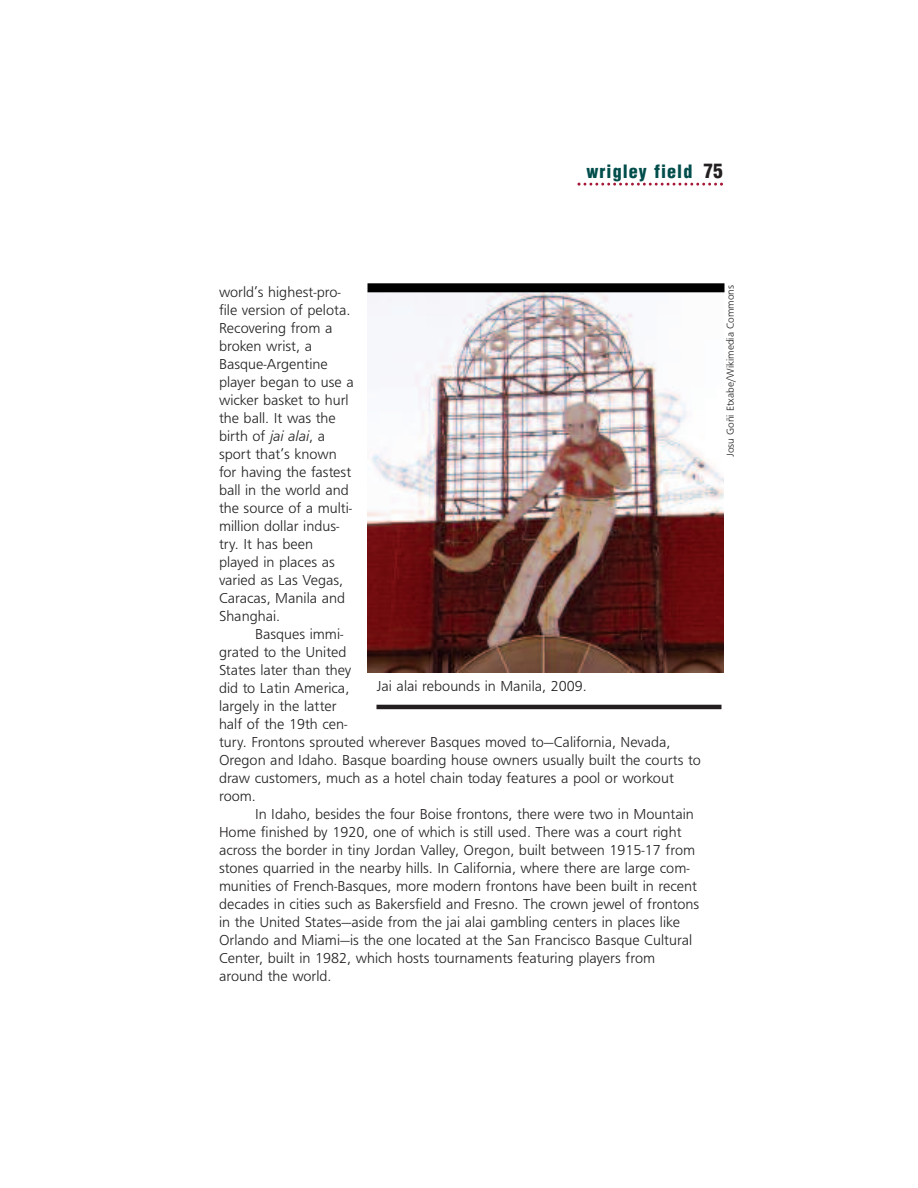
<style>
.page{position:relative;width:918px;height:1188px;background:#fff}
.page>*{position:absolute;margin:0;border:0;box-sizing:border-box;transform-origin:0 0}
.t1{font:900 condensed 18px "Helvetica";letter-spacing:.06em;color:#004d4b}
.t2{font:15px "Frugal Sans Light DTC";color:#231f20}
.t3{font:10.5px "Frugal Sans Light DTC";color:#231f20}
.s1{font-size:19.5px;color:#231f20}
.s2{font-family:"Frugal Sans Light Italic DTC"}
</style>
<div class="page">
<svg style="left:578px;top:183px;width:145px;height:3px"></svg>
<img style="left:368px;top:292px;width:356px;height:380px">
<hr style="left:376px;top:705px;width:346px;height:4px;background:#231f20">
<div style="left:368px;top:283px;width:356px;height:9px;background:#000001"></div>
<p class="t1" style="left:587px;top:161px;width:138px">wrigley field <span class="s1">75</span></p>
<p class="t2" style="left:219px;top:283px;width:123px">world’s highest-pro-</p>
<p class="t2" style="left:219px;top:301px;width:133px">file version of pelota.</p>
<p class="t2" style="left:219px;top:319px;width:115px">Recovering from a</p>
<p class="t2" style="left:219px;top:337px;width:95px">broken wrist, a</p>
<p class="t2" style="left:219px;top:355px;width:110px">Basque-Argentine</p>
<p class="t2" style="left:219px;top:373px;width:136px">player began to use a</p>
<p class="t2" style="left:219px;top:391px;width:131px">wicker basket to hurl</p>
<p class="t2" style="left:219px;top:409px;width:118px">the ball. It was the</p>
<p class="t2" style="left:219px;top:427px;width:108px">birth of <span class="s2">jai alai</span>, a</p>
<p class="t2" style="left:219px;top:445px;width:119px">sport that’s known</p>
<p class="t2" style="left:219px;top:463px;width:134px">for having the fastest</p>
<p class="t2" style="left:219px;top:481px;width:131px">ball in the world and</p>
<p class="t2" style="left:219px;top:499px;width:135px">the source of a multi-</p>
<p class="t2" style="left:219px;top:517px;width:122px">million dollar indus-</p>
<p class="t2" style="left:219px;top:535px;width:96px">try. It has been</p>
<p class="t2" style="left:219px;top:553px;width:117px">played in places as</p>
<p class="t2" style="left:219px;top:571px;width:126px">varied as Las Vegas,</p>
<p class="t2" style="left:219px;top:589px;width:128px">Caracas, Manila and</p>
<p class="t2" style="left:219px;top:607px;width:63px">Shanghai.</p>
<p class="t2" style="left:255px;top:625px;width:90px">Basques immi-</p>
<p class="t2" style="left:219px;top:643px;width:129px">grated to the United</p>
<p class="t2" style="left:219px;top:661px;width:134px">States later than they</p>
<p class="t2" style="left:219px;top:679px;width:132px">did to Latin America,</p>
<p class="t2" style="left:219px;top:697px;width:119px">largely in the latter</p>
<p class="t2" style="left:219px;top:715px;width:130px">half of the 19th cen-</p>
<p class="t2" style="left:219px;top:733px;width:453px">tury. Frontons sprouted wherever Basques moved to—California, Nevada,</p>
<p class="t2" style="left:219px;top:751px;width:483px">Oregon and Idaho. Basque boarding house owners usually built the courts to</p>
<p class="t2" style="left:219px;top:769px;width:456px">draw customers, much as a hotel chain today features a pool or workout</p>
<p class="t2" style="left:219px;top:787px;width:38px">room.</p>
<p class="t2" style="left:255px;top:805px;width:440px">In Idaho, besides the four Boise frontons, there were two in Mountain</p>
<p class="t2" style="left:219px;top:823px;width:464px">Home finished by 1920, one of which is still used. There was a court right</p>
<p class="t2" style="left:219px;top:841px;width:478px">across the border in tiny Jordan Valley, Oregon, built between 1915-17 from</p>
<p class="t2" style="left:219px;top:859px;width:472px">stones quarried in the nearby hills. In California, where there are large com-</p>
<p class="t2" style="left:219px;top:877px;width:480px">munities of French-Basques, more modern frontons have been built in recent</p>
<p class="t2" style="left:219px;top:895px;width:482px">decades in cities such as Bakersfield and Fresno. The crown jewel of frontons</p>
<p class="t2" style="left:219px;top:913px;width:463px">in the United States—aside from the jai alai gambling centers in places like</p>
<p class="t2" style="left:219px;top:931px;width:475px">Orlando and Miami—is the one located at the San Francisco Basque Cultural</p>
<p class="t2" style="left:219px;top:949px;width:438px">Center, built in 1982, which hosts tournaments featuring players from</p>
<p class="t2" style="left:219px;top:967px;width:114px">around the world.</p>
<p class="t2" style="left:376px;top:677px;width:212px">Jai alai rebounds in Manila, 2009.</p>
<p class="t3" style="left:724px;top:457px;width:173px;rotate:-90deg">Josu Goñi Etxabe/Wikimedia Commons</p>
</div>
